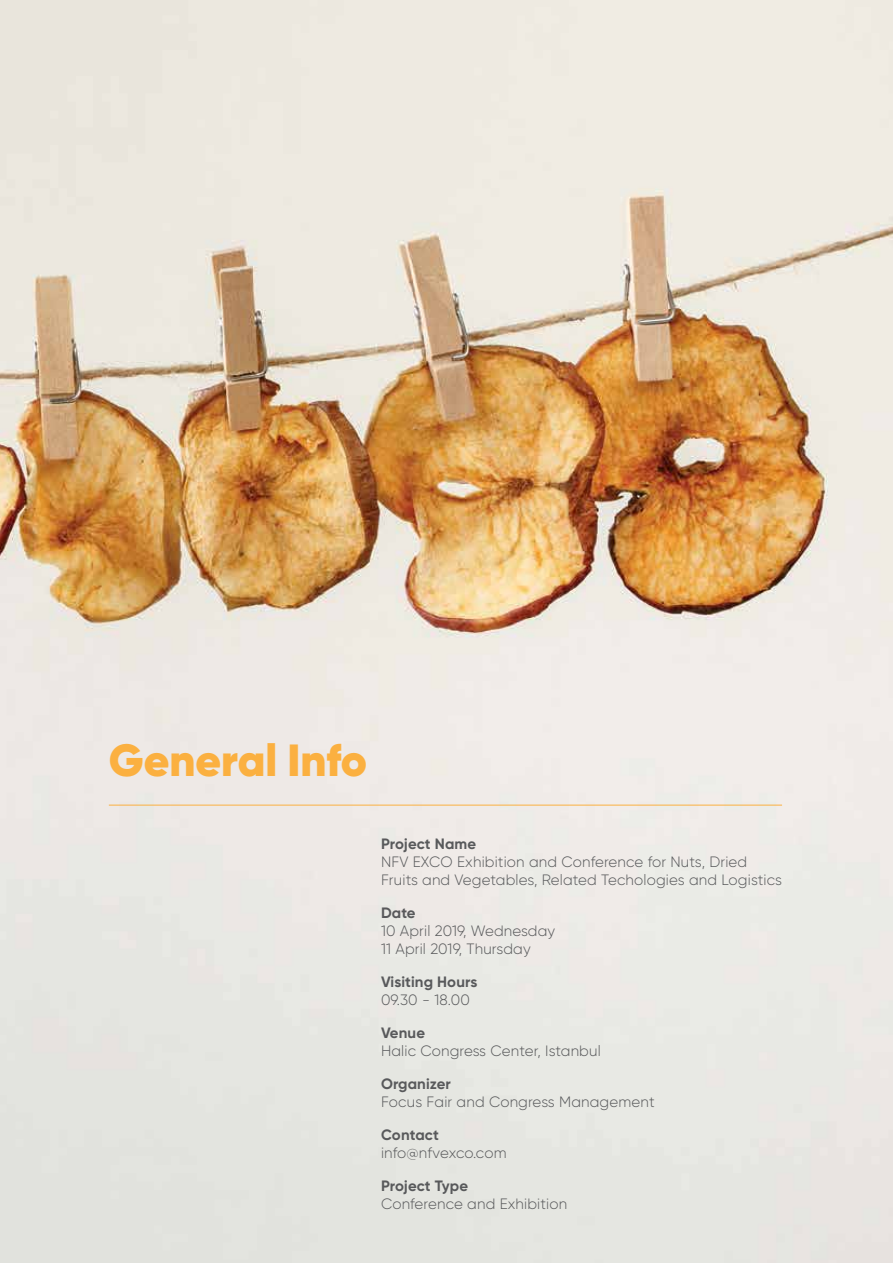
<style>
.page{position:relative;width:893px;height:1263px;background:#fff}
.page>*{position:absolute;margin:0;border:0;box-sizing:border-box;transform-origin:0 0}
.t1{font:900 45px "Gilroy";color:#fbb040}
.t2{font:300 15px/18px "Gilroy";letter-spacing:.01em;color:#58595b}
.t3{font:700 15px "Gilroy";letter-spacing:.01em;color:#58595b}
</style>
<div class="page">
<img style="left:0;top:0;width:893px;height:1263px">
<hr style="left:109px;top:805px;width:673px;height:1px;background:#fbb040">
<h1 class="t1" style="left:109px;top:731px;width:260px">General Info</h1>
<p class="t3" style="left:381px;top:834px;width:97px">Project Name</p>
<p class="t2" style="left:381px;top:852px;width:403px">NFV EXCO Exhibition and Conference for Nuts, Dried<br>Fruits and Vegetables, Related Techologies and Logistics</p>
<p class="t3" style="left:381px;top:903px;width:36px">Date</p>
<p class="t2" style="left:381px;top:921px;width:176px">10 April 2019, Wednesday<br>11 April 2019, Thursday</p>
<p class="t3" style="left:381px;top:972px;width:98px">Visiting Hours</p>
<p class="t2" style="left:381px;top:990px;width:90px">09.30 - 18.00</p>
<p class="t3" style="left:381px;top:1023px;width:46px">Venue</p>
<p class="t2" style="left:381px;top:1041px;width:221px">Halic Congress Center, Istanbul</p>
<p class="t3" style="left:381px;top:1074px;width:71px">Organizer</p>
<p class="t2" style="left:381px;top:1092px;width:275px">Focus Fair and Congress Management</p>
<p class="t3" style="left:381px;top:1125px;width:59px">Contact</p>
<p class="t2" style="left:381px;top:1143px;width:127px">info@nfvexco.com</p>
<p class="t3" style="left:381px;top:1176px;width:89px">Project Type</p>
<p class="t2" style="left:381px;top:1194px;width:188px">Conference and Exhibition</p>
</div>
